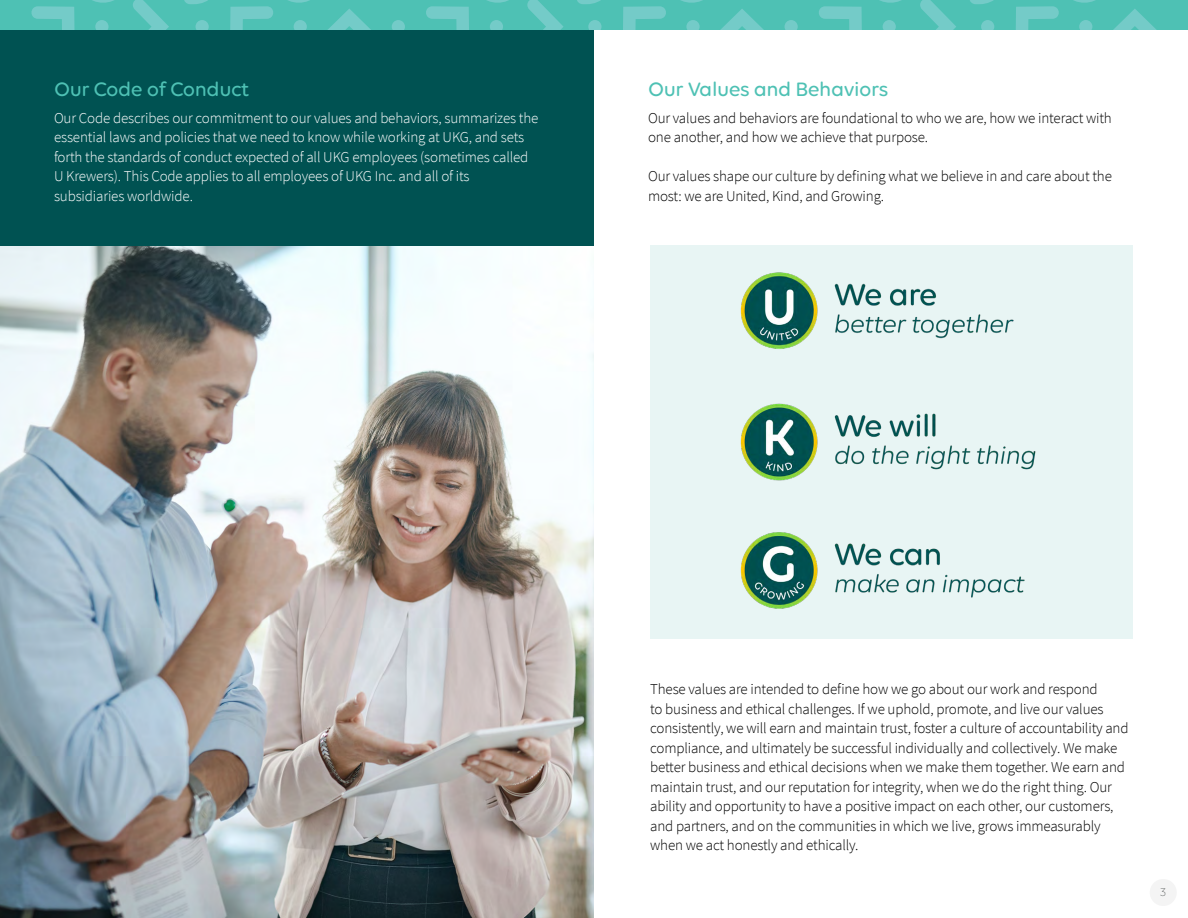
<style>
.page{position:relative;width:1188px;height:918px;background:#fff}
.page>*{position:absolute;margin:0;border:0;box-sizing:border-box;transform-origin:0 0}
.t1{font:500 21px "Volte Rounded";letter-spacing:-.02em;color:#4ec1b4}
.t2{font:300 15px/19.5px "Source Sans Pro";letter-spacing:-.01em;color:#000}
.t3{font:300 15px/19.5px "Source Sans Pro";letter-spacing:-.01em;color:#fff}
.t4{font:300 12px "Volte Rounded";color:#414544}
</style>
<div class="page">
<div style="left:0;top:0;width:1188px;height:30px;background:#4ec1b4"></div>
<svg style="left:577px;top:0;width:24px;height:4px"></svg>
<svg style="left:623px;top:0;width:141px;height:30px"></svg>
<svg style="left:588px;top:20px;width:14px;height:10px"></svg>
<svg style="left:184px;top:0;width:24px;height:4px"></svg>
<svg style="left:426px;top:0;width:138px;height:30px"></svg>
<svg style="left:392px;top:20px;width:13px;height:10px"></svg>
<svg style="left:970px;top:0;width:24px;height:4px"></svg>
<svg style="left:1016px;top:0;width:141px;height:30px"></svg>
<svg style="left:981px;top:20px;width:13px;height:10px"></svg>
<svg style="left:819px;top:0;width:137px;height:30px"></svg>
<svg style="left:785px;top:20px;width:13px;height:10px"></svg>
<svg style="left:230px;top:0;width:141px;height:30px"></svg>
<svg style="left:196px;top:20px;width:13px;height:10px"></svg>
<svg style="left:133px;top:0;width:36px;height:30px"></svg>
<svg style="left:31px;top:0;width:83px;height:30px"></svg>
<div style="left:1150px;top:879px;width:27px;height:27px;background:#f4f4f4;border-radius:50%"></div>
<img style="left:0;top:245px;width:594px;height:673px">
<div style="left:0;top:30px;width:594px;height:215px;background:#005252"></div>
<div style="left:650px;top:245px;width:482px;height:393px;background:#e8f5f4"></div>
<img style="left:740px;top:272px;width:296px;height:337px">
<h1 class="t1" style="left:54px;top:77px;width:197px">Our Code of Conduct</h1>
<p class="t3" style="left:54px;top:108px;width:486px">Our Code describes our commitment to our values and behaviors, summarizes the essential laws and policies that we need to know while working at UKG, and sets forth the standards of conduct expected of all UKG employees (sometimes called U Krewers). This Code applies to all employees of UKG Inc. and all of its subsidiaries worldwide.</p>
<h1 class="t1" style="left:648px;top:77px;width:242px">Our Values and Behaviors</h1>
<p class="t2" style="left:648px;top:108px;width:465px">Our values and behaviors are foundational to who we are, how we interact with one another, and how we achieve that purpose.</p>
<p class="t2" style="left:648px;top:166px;width:465px">Our values shape our culture by defining what we believe in and care about the most: we are United, Kind, and Growing.</p>
<p class="t2" style="left:650px;top:679px;width:480px">These values are intended to define how we go about our work and respond<br>to business and ethical challenges. If we uphold, promote, and live our values consistently, we will earn and maintain trust, foster a culture of accountability and compliance, and ultimately be successful individually and collectively. We make better business and ethical decisions when we make them together. We earn and maintain trust, and our reputation for integrity, when we do the right thing. Our ability and opportunity to have a positive impact on each other, our customers, and partners, and on the communities in which we live, grows immeasurably when we act honestly and ethically.</p>
<p class="t4" style="left:1160px;top:886px;width:8px">3</p>
</div>
